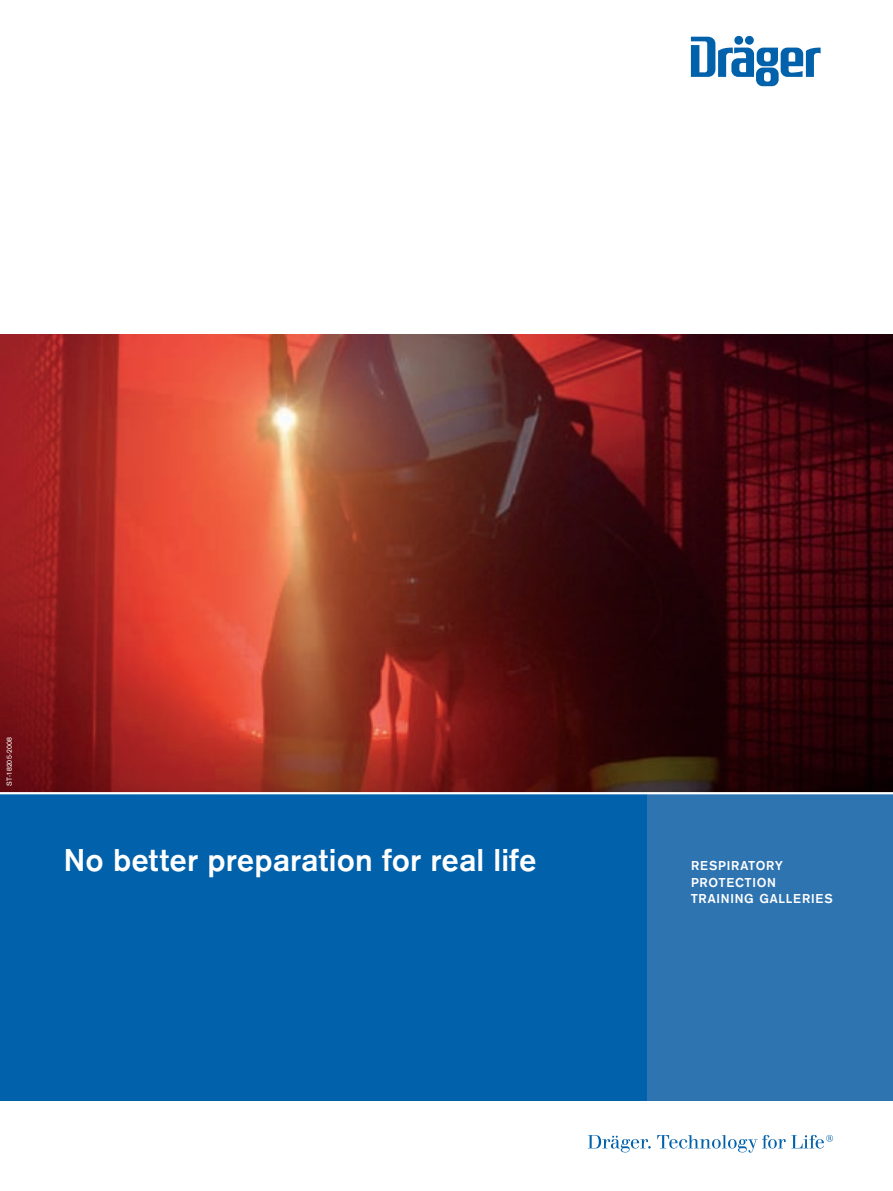
<style>
.page{position:relative;width:893px;height:1191px;background:#fff}
.page>*{position:absolute;margin:0;border:0;box-sizing:border-box;transform-origin:0 0}
.t1{font:700 33px "Draeger San";color:#fff}
.t2{font:700 13.5px/16.5px "Draeger San";letter-spacing:.055em;color:#fff}
.t3{font:7.5px "Draeger San";letter-spacing:.025em;color:#fff}
</style>
<div class="page">
<div style="left:0;top:789px;width:893px;height:311px;background:#0161aa"></div>
<div style="left:647px;top:789px;width:246px;height:311px;background:#2e74b1"></div>
<img style="left:1px;top:335px;width:892px;height:457px">
<hr style="left:0;top:792px;width:893px;height:2px;background:#fff">
<svg style="left:691px;top:37px;width:130px;height:49px"></svg>
<div style="left:734px;top:36px;width:9px;height:9px;background:#0161aa;border-radius:50%"></div>
<div style="left:745px;top:36px;width:9px;height:9px;background:#0161aa;border-radius:50%"></div>
<hr style="left:0;top:335px;width:1px;height:765px;background:#0161aa">
<svg style="left:588px;top:1135px;width:63px;height:17px"></svg>
<svg style="left:657px;top:1134px;width:176px;height:18px"></svg>
<p class="t3" style="left:5px;top:785px;width:50px;rotate:-90deg">ST-18205-2008</p>
<h1 class="t1" style="left:64px;top:840px;width:475px">No better preparation for real life</h1>
<p class="t2" style="left:691px;top:857px;width:143px">RESPIRATORY<br>PROTECTION<br>TRAINING GALLERIES</p>
</div>
